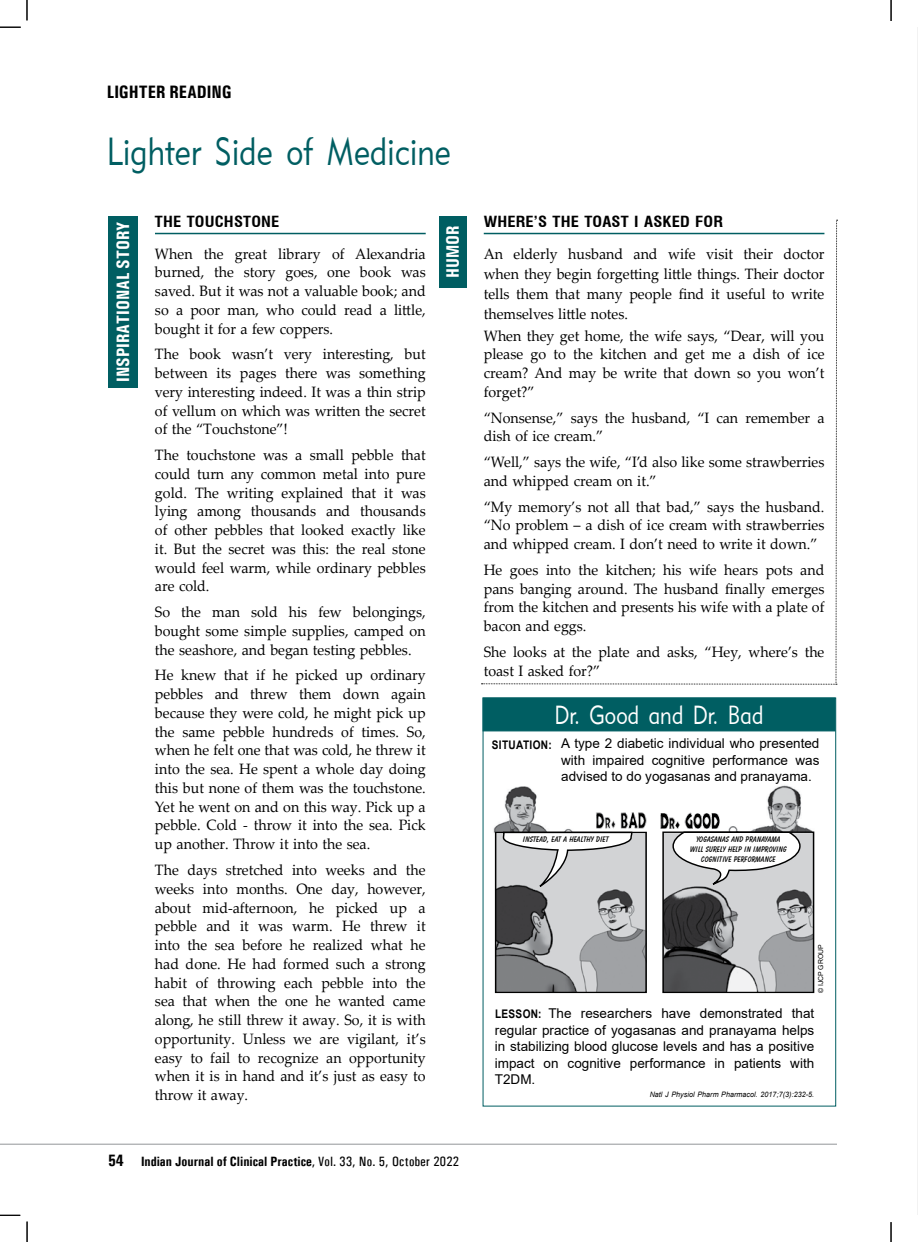
<style>
.page{position:relative;width:918px;height:1242px;background:#fff}
.page>*{position:absolute;margin:0;border:0;box-sizing:border-box;transform-origin:0 0}
.t1{font:39px "Geometric 415 BT Lite A";letter-spacing:.01em;color:#005e62;scale:.8 1}
.t2{font:26.1px "Geometric 415 BT Lite A";letter-spacing:.01em;color:#fff;scale:.8 1}
.t3{font:700 18px "Univers Condensed";color:#fff}
.t4{font:700 18px "Univers Condensed";color:#000}
.t5{font:15px/18.8px "Palatino Linotype";color:#000;text-align:justify;scale:.95 1}
.t6{font:700 condensed 15px "Swiss 721 BT";letter-spacing:.01em;color:#000;scale:1.1 1}
.t7{font:13.5px/16.5px "Arial";color:#000;text-align:justify}
.t8{font:700 13.5px "Univers Condensed";color:#000}
.t9{font:700 8.25px/9.9px "Balloon BT";letter-spacing:.005em;color:#000;text-align:center}
.t10{font:italic 7.5px "Arial";letter-spacing:.01em;color:#000;scale:.95 1}
.t11{font:6.9px "Arial";color:#000}
.s1{font-size:16.5px}
.s2{font-weight:400}
.s3{font-weight:700;font-size:11.85px}
</style>
<div class="page">
<hr style="left:0;top:1144px;width:837px;height:1px;background:#939598">
<svg style="left:0;top:27px;width:21px;height:1px"></svg>
<svg style="left:27px;top:0;width:1px;height:20px"></svg>
<svg style="left:27px;top:1222px;width:1px;height:20px"></svg>
<svg style="left:0;top:1215px;width:20px;height:1px"></svg>
<svg style="left:891px;top:0;width:1px;height:21px"></svg>
<svg style="left:891px;top:1222px;width:1px;height:20px"></svg>
<hr style="left:917px;top:27px;width:1px;height:1188px;background:#f2f2f2">
<svg style="left:482px;top:220px;width:356px;height:465px"></svg>
<div style="left:108px;top:216px;width:30px;height:171px;background:#005e62"></div>
<div style="left:439px;top:216px;width:27px;height:72px;background:#005e62"></div>
<hr style="left:155px;top:233px;width:271px;height:1px;background:#005e62">
<hr style="left:484px;top:233px;width:340px;height:1px;background:#005e62">
<div style="left:483px;top:698px;width:352px;height:33px;background:#005e62"></div>
<img style="left:728px;top:785px;width:87px;height:64px">
<img style="left:493px;top:786px;width:79px;height:63px">
<img style="left:660px;top:813px;width:60px;height:16px">
<img style="left:596px;top:813px;width:51px;height:16px">
<img style="left:664px;top:833px;width:148px;height:158px">
<div style="left:662px;top:831px;width:152px;height:162px;border:1px solid #000"></div>
<img style="left:497px;top:834px;width:148px;height:157px">
<div style="left:495px;top:832px;width:152px;height:161px;border:1px solid #000"></div>
<svg style="left:502px;top:831px;width:131px;height:59px"></svg>
<svg style="left:672px;top:831px;width:129px;height:53px"></svg>
<p class="t4" style="left:107px;top:81px;width:127px">Lighter reading</p>
<h1 class="t1" style="left:107px;top:127px;width:432px">Lighter Side of Medicine</h1>
<p class="t6" style="left:155px;top:213px;width:115px">THE TOUCHSTONE</p>
<p class="t5" style="left:155px;top:243px;width:286px">When the great library of Alexandria burned, the story goes, one book was saved. But it was not a valuable book; and so a poor man, who could read a little, bought it for a few coppers.</p>
<p class="t5" style="left:155px;top:344px;width:286px">The book wasn’t very interesting, but between its pages there was something very interesting indeed. It was a thin strip of vellum on which was written the secret of the “Touchstone”!</p>
<p class="t5" style="left:155px;top:445px;width:287px">The touchstone was a small pebble that could turn any common metal into pure gold. The writing explained that it was lying among thousands and thousands of other pebbles that looked exactly like it. But the secret was this: the real stone would feel warm, while ordinary pebbles are cold.</p>
<p class="t5" style="left:155px;top:602px;width:286px">So the man sold his few belongings, bought some simple supplies, camped on the seashore, and began testing pebbles.</p>
<p class="t5" style="left:155px;top:665px;width:287px">He knew that if he picked up ordinary pebbles and threw them down again because they were cold, he might pick up the same pebble hundreds of times. So, when he felt one that was cold, he threw it into the sea. He spent a whole day doing this but none of them was the touchstone.<br>Yet he went on and on this way. Pick up a pebble. Cold - throw it into the sea. Pick up another. Throw it into the sea.</p>
<p class="t5" style="left:155px;top:860px;width:287px">The days stretched into weeks and the weeks into months. One day, however, about mid-afternoon, he picked up a pebble and it was warm. He threw it into the sea before he realized what he had done. He had formed such a strong habit of throwing each pebble into the sea that when the one he wanted came along, he still threw it away. So, it is with opportunity. Unless we are vigilant, it’s easy to fail to recognize an opportunity when it is in hand and it’s just as easy to throw it away.</p>
<p class="t3" style="left:112px;top:382px;width:162px;rotate:-90deg">Inspirational Story</p>
<p class="t3" style="left:442px;top:278px;width:52px;rotate:-90deg">HUMOR</p>
<p class="t8" style="left:108px;top:1153px;width:353px"><span class="s1">54</span> Indian Journal of Clinical Practice<span class="s2">, Vol. 33, No. 5, October 2022</span></p>
<p class="t6" style="left:484px;top:213px;width:219px">WHERE’S THE TOAST I ASKED FOR</p>
<p class="t5" style="left:484px;top:244px;width:360px;line-height:19.6px">An elderly husband and wife visit their doctor when they begin forgetting little things. Their doctor tells them that many people find it useful to write themselves little notes.</p>
<p class="t5" style="left:484px;top:325px;width:360px">When they get home, the wife says, “Dear, will you please go to the kitchen and get me a dish of ice cream? And may be write that down so you won’t forget?”</p>
<p class="t5" style="left:484px;top:408px;width:360px">“Nonsense,” says the husband, “I can remember a dish of ice cream.”</p>
<p class="t5" style="left:484px;top:452px;width:360px">“Well,” says the wife, “I’d also like some strawberries and whipped cream on it.”</p>
<p class="t5" style="left:484px;top:497px;width:360px">“My memory’s not all that bad,” says the husband. “No problem – a dish of ice cream with strawberries and whipped cream. I don’t need to write it down.”</p>
<p class="t5" style="left:484px;top:560px;width:360px">He goes into the kitchen; his wife hears pots and pans banging around. The husband finally emerges from the kitchen and presents his wife with a plate of bacon and eggs.</p>
<p class="t5" style="left:484px;top:642px;width:360px">She looks at the plate and asks, “Hey, where’s the toast I asked for?”</p>
<h2 class="t2" style="left:554px;top:699px;width:263px">Dr. Good and Dr. Bad</h2>
<p class="t7" style="left:561px;top:736px;width:260px;text-indent:-69px"><span class="s3">SITUATION:</span> A type 2 diabetic individual who presented with impaired cognitive performance was advised to do yogasanas and pranayama.</p>
<p class="t9" style="left:523px;top:834px;width:87px">INSTEAD, EAT A HEALTHY DIET</p>
<p class="t9" style="left:690px;top:834px;width:98px">YOGASANAS AND PRANAYAMA<br>WILL SURELY HELP IN IMPROVING<br>COGNITIVE PERFORMANCE</p>
<p class="t11" style="left:816px;top:993px;width:50px;rotate:-90deg">© IJCP GROUP</p>
<p class="t7" style="left:495px;top:1005px;width:321px"><span class="s3">LESSON:</span> The researchers have demonstrated that regular practice of yogasanas and pranayama helps in stabilizing blood glucose levels and has a positive impact on cognitive performance in patients with T2DM.</p>
<p class="t10" style="left:650px;top:1089px;width:175px">Natl J Physiol Pharm Pharmacol. 2017;7(3):232-5.</p>
</div>
